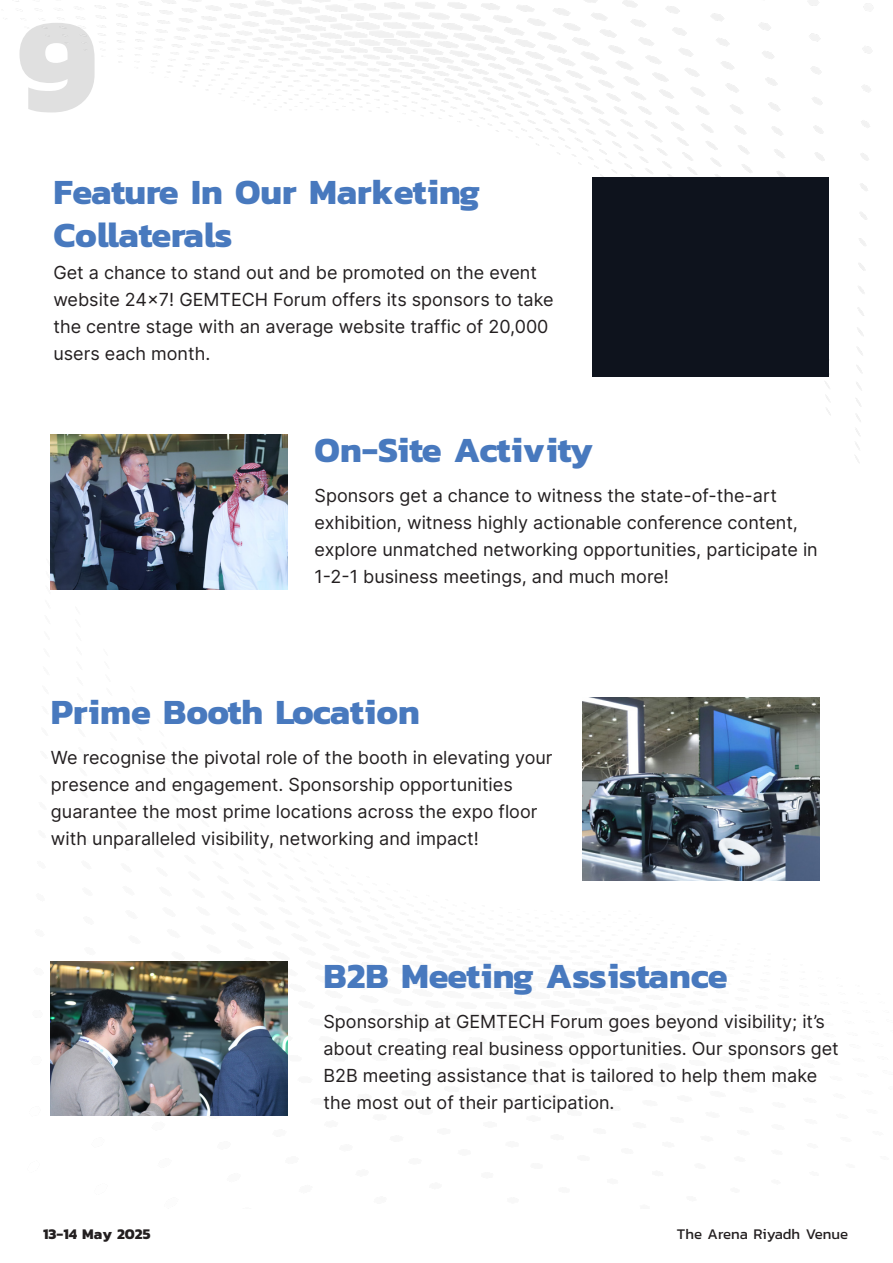
<style>
.page{position:relative;width:893px;height:1263px;background:#fff}
.page>*{position:absolute;margin:0;border:0;box-sizing:border-box;transform-origin:0 0}
.t1{font:800 135px "Kanit";color:#e0e0e0}
.Heading1{font:700 36px/43.2px "Kanit";color:#4879be}
.Body{font:18px/27px "Inter";color:#231f20}
.t2{font:15px "Kanit";color:#231f20}
.t3{font:700 15px "Kanit";color:#231f20}
</style>
<div class="page">
<img style="left:6px;top:0;width:867px;height:463px">
<img style="left:51px;top:435px;width:237px;height:155px">
<img style="left:51px;top:961px;width:237px;height:155px">
<img style="left:583px;top:697px;width:236px;height:184px">
<div style="left:592px;top:177px;width:236px;height:199px;background:#0e131d"></div>
<h1 class="t1" style="left:17px;top:-41px;width:82px">9</h1>
<p class="Heading1" style="left:53px;top:169px;width:428px">Feature In Our Marketing<br>Collaterals</p>
<p class="Body" style="left:53px;top:258px;width:502px">Get a chance to stand out and be promoted on the event website 24x7! GEMTECH Forum offers its sponsors to take the centre stage with an average website traffic of 20,000 users each month.</p>
<p class="Heading1" style="left:315px;top:427px;width:280px">On-Site Activity</p>
<p class="Body" style="left:315px;top:481px;width:505px">Sponsors get a chance to witness the state-of-the-art exhibition, witness highly actionable conference content, explore unmatched networking opportunities, participate in 1-2-1 business meetings, and much more!</p>
<p class="Heading1" style="left:51px;top:689px;width:370px">Prime Booth Location</p>
<p class="Body" style="left:51px;top:744px;width:503px">We recognise the pivotal role of the booth in elevating your presence and engagement. Sponsorship opportunities guarantee the most prime locations across the expo floor with unparalleled visibility, networking and impact!</p>
<p class="Heading1" style="left:323px;top:953px;width:406px">B2B Meeting Assistance</p>
<p class="Body" style="left:323px;top:1008px;width:517px">Sponsorship at GEMTECH Forum goes beyond visibility; it’s about creating real business opportunities. Our sponsors get B2B meeting assistance that is tailored to help them make the most out of their participation.</p>
<p class="t3" style="left:43px;top:1222px;width:109px">13-14 May 2025</p>
<p class="t2" style="left:677px;top:1223px;width:173px">The Arena Riyadh Venue</p>
</div>
